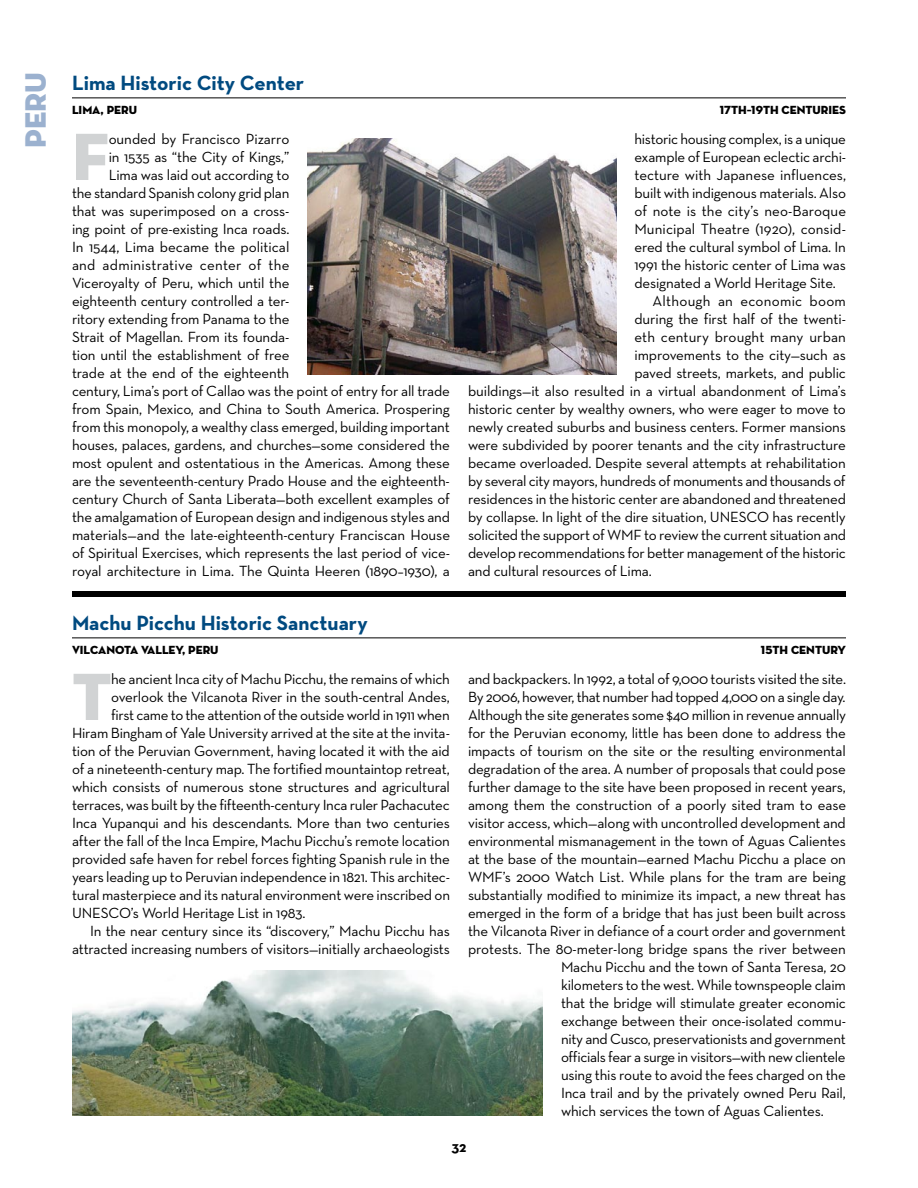
<style>
.page{position:relative;width:918px;height:1188px;background:#fff}
.page>*{position:absolute;margin:0;border:0;box-sizing:border-box;transform-origin:0 0}
.t1{font:67.95px "Neutra Disp Titling";color:#d1d3d4}
.t2{font:30px "Neutra Disp Titling";color:#9bb1cf}
.t3{font:700 21px "Neutra Text";color:#004a80}
.t4{font:15px "Neutra Text";letter-spacing:-.01em;color:#000}
.t5{font:15px "Neutra Text";letter-spacing:.015em;color:#000}
.t6{font:700 15px "Neutra Text";color:#000}
.t7{font:12px "Neutra Disp Titling";color:#000}
</style>
<div class="page">
<div style="left:72px;top:591px;width:774px;height:6px;background:#000"></div>
<hr style="left:72px;top:98px;width:774px;height:1px;background:#000">
<hr style="left:72px;top:638px;width:774px;height:1px;background:#000">
<img style="left:308px;top:138px;width:308px;height:237px">
<img style="left:72px;top:970px;width:471px;height:146px">
<h2 class="t2" style="left:17px;top:148px;width:77px;rotate:-90deg">PERU</h2>
<h3 class="t3" style="left:72px;top:70px;width:234px">Lima Historic City Center</h3>
<p class="t7" style="left:72px;top:102px;width:67px">LIMA, PERU</p>
<p class="t7" style="left:720px;top:102px;width:128px">17TH–19TH CENTURIES</p>
<h1 class="t1" style="left:72px;top:114px;width:39px">F</h1>
<p class="t4" style="left:109px;top:130px;width:182px">ounded by Francisco Pizarro</p>
<p class="t4" style="left:634px;top:130px;width:213px">historic housing complex, is a unique</p>
<p class="t4" style="left:634px;top:148px;width:213px">example of European eclectic archi-</p>
<p class="t4" style="left:634px;top:166px;width:213px">tecture with Japanese influences,</p>
<p class="t4" style="left:634px;top:184px;width:213px">built with indigenous materials. Also</p>
<p class="t4" style="left:634px;top:202px;width:213px">of note is the city’s neo-Baroque</p>
<p class="t4" style="left:634px;top:220px;width:213px">Municipal Theatre (1920), consid-</p>
<p class="t4" style="left:634px;top:238px;width:213px">ered the cultural symbol of Lima. In</p>
<p class="t4" style="left:634px;top:256px;width:213px">1991 the historic center of Lima was</p>
<p class="t4" style="left:634px;top:274px;width:203px">designated a World Heritage Site.</p>
<p class="t5" style="left:652px;top:292px;width:195px">Although an economic boom</p>
<p class="t4" style="left:634px;top:310px;width:213px">during the first half of the twenti-</p>
<p class="t4" style="left:634px;top:328px;width:213px">eth century brought many urban</p>
<p class="t4" style="left:634px;top:346px;width:213px">improvements to the city—such as</p>
<p class="t4" style="left:634px;top:364px;width:213px">paved streets, markets, and public</p>
<p class="t4" style="left:468px;top:382px;width:380px">buildings—it also resulted in a virtual abandonment of Lima’s</p>
<p class="t4" style="left:468px;top:400px;width:379px">historic center by wealthy owners, who were eager to move to</p>
<p class="t4" style="left:468px;top:418px;width:379px">newly created suburbs and business centers. Former mansions</p>
<p class="t4" style="left:468px;top:436px;width:379px">were subdivided by poorer tenants and the city infrastructure</p>
<p class="t4" style="left:468px;top:454px;width:379px">became overloaded. Despite several attempts at rehabilitation</p>
<p class="t4" style="left:468px;top:472px;width:379px">by several city mayors, hundreds of monuments and thousands of</p>
<p class="t4" style="left:468px;top:490px;width:379px">residences in the historic center are abandoned and threatened</p>
<p class="t4" style="left:468px;top:508px;width:379px">by collapse. In light of the dire situation, UNESCO has recently</p>
<p class="t4" style="left:468px;top:526px;width:380px">solicited the support of WMF to review the current situation and</p>
<p class="t4" style="left:468px;top:544px;width:380px">develop recommendations for better management of the historic</p>
<p class="t4" style="left:468px;top:562px;width:185px">and cultural resources of Lima.</p>
<p class="t4" style="left:109px;top:148px;width:182px">in 1535 as “the City of Kings,”</p>
<p class="t4" style="left:109px;top:166px;width:182px">Lima was laid out according to</p>
<p class="t4" style="left:72px;top:184px;width:219px">the standard Spanish colony grid plan</p>
<p class="t4" style="left:72px;top:202px;width:219px">that was superimposed on a cross-</p>
<p class="t4" style="left:72px;top:220px;width:219px">ing point of pre-existing Inca roads.</p>
<p class="t4" style="left:72px;top:238px;width:219px">In 1544, Lima became the political</p>
<p class="t5" style="left:72px;top:256px;width:219px">and administrative center of the</p>
<p class="t4" style="left:72px;top:274px;width:219px">Viceroyalty of Peru, which until the</p>
<p class="t4" style="left:72px;top:292px;width:219px">eighteenth century controlled a ter-</p>
<p class="t4" style="left:72px;top:310px;width:219px">ritory extending from Panama to the</p>
<p class="t4" style="left:72px;top:328px;width:219px">Strait of Magellan. From its founda-</p>
<p class="t4" style="left:72px;top:346px;width:219px">tion until the establishment of free</p>
<p class="t4" style="left:72px;top:364px;width:219px">trade at the end of the eighteenth</p>
<p class="t4" style="left:72px;top:382px;width:379px">century, Lima’s port of Callao was the point of entry for all trade</p>
<p class="t4" style="left:72px;top:400px;width:379px">from Spain, Mexico, and China to South America. Prospering</p>
<p class="t4" style="left:72px;top:418px;width:379px">from this monopoly, a wealthy class emerged, building important</p>
<p class="t4" style="left:72px;top:436px;width:379px">houses, palaces, gardens, and churches—some considered the</p>
<p class="t4" style="left:72px;top:454px;width:379px">most opulent and ostentatious in the Americas. Among these</p>
<p class="t4" style="left:72px;top:472px;width:379px">are the seventeenth-century Prado House and the eighteenth-</p>
<p class="t4" style="left:72px;top:490px;width:379px">century Church of Santa Liberata—both excellent examples of</p>
<p class="t4" style="left:72px;top:508px;width:380px">the amalgamation of European design and indigenous styles and</p>
<p class="t4" style="left:72px;top:526px;width:380px">materials—and the late-eighteenth-century Franciscan House</p>
<p class="t4" style="left:72px;top:544px;width:379px">of Spiritual Exercises, which represents the last period of vice-</p>
<p class="t4" style="left:72px;top:562px;width:379px">royal architecture in Lima. The Quinta Heeren (1890–1930), a</p>
<h3 class="t3" style="left:72px;top:610px;width:297px">Machu Picchu Historic Sanctuary</h3>
<p class="t7" style="left:72px;top:642px;width:148px">VILCANOTA VALLEY, PERU</p>
<p class="t7" style="left:761px;top:642px;width:87px">15TH CENTURY</p>
<h1 class="t1" style="left:72px;top:654px;width:41px">T</h1>
<p class="t4" style="left:111px;top:670px;width:340px">he ancient Inca city of Machu Picchu, the remains of which</p>
<p class="t4" style="left:468px;top:670px;width:380px">and backpackers. In 1992, a total of 9,000 tourists visited the site.</p>
<p class="t4" style="left:468px;top:688px;width:379px">By 2006, however, that number had topped 4,000 on a single day.</p>
<p class="t4" style="left:468px;top:706px;width:380px">Although the site generates some $40 million in revenue annually</p>
<p class="t4" style="left:468px;top:724px;width:379px">for the Peruvian economy, little has been done to address the</p>
<p class="t4" style="left:468px;top:742px;width:379px">impacts of tourism on the site or the resulting environmental</p>
<p class="t4" style="left:468px;top:760px;width:379px">degradation of the area. A number of proposals that could pose</p>
<p class="t4" style="left:468px;top:778px;width:379px">further damage to the site have been proposed in recent years,</p>
<p class="t4" style="left:468px;top:796px;width:380px">among them the construction of a poorly sited tram to ease</p>
<p class="t4" style="left:468px;top:814px;width:379px">visitor access, which—along with uncontrolled development and</p>
<p class="t4" style="left:468px;top:832px;width:379px">environmental mismanagement in the town of Aguas Calientes</p>
<p class="t4" style="left:468px;top:850px;width:379px">at the base of the mountain—earned Machu Picchu a place on</p>
<p class="t4" style="left:468px;top:868px;width:379px">WMF’s 2000 Watch List. While plans for the tram are being</p>
<p class="t4" style="left:468px;top:886px;width:379px">substantially modified to minimize its impact, a new threat has</p>
<p class="t4" style="left:468px;top:904px;width:379px">emerged in the form of a bridge that has just been built across</p>
<p class="t4" style="left:468px;top:922px;width:379px">the Vilcanota River in defiance of a court order and government</p>
<p class="t4" style="left:468px;top:940px;width:379px">protests. The 80-meter-long bridge spans the river between</p>
<p class="t4" style="left:561px;top:958px;width:286px">Machu Picchu and the town of Santa Teresa, 20</p>
<p class="t4" style="left:561px;top:976px;width:286px">kilometers to the west. While townspeople claim</p>
<p class="t4" style="left:561px;top:994px;width:286px">that the bridge will stimulate greater economic</p>
<p class="t4" style="left:561px;top:1012px;width:286px">exchange between their once-isolated commu-</p>
<p class="t4" style="left:561px;top:1030px;width:286px">nity and Cusco, preservationists and government</p>
<p class="t4" style="left:561px;top:1048px;width:286px">officials fear a surge in visitors—with new clientele</p>
<p class="t4" style="left:561px;top:1066px;width:286px">using this route to avoid the fees charged on the</p>
<p class="t4" style="left:561px;top:1084px;width:286px">Inca trail and by the privately owned Peru Rail,</p>
<p class="t4" style="left:561px;top:1102px;width:264px">which services the town of Aguas Calientes.</p>
<p class="t4" style="left:111px;top:688px;width:340px">overlook the Vilcanota River in the south-central Andes,</p>
<p class="t4" style="left:111px;top:706px;width:340px">first came to the attention of the outside world in 1911 when</p>
<p class="t4" style="left:72px;top:724px;width:380px">Hiram Bingham of Yale University arrived at the site at the invita-</p>
<p class="t4" style="left:72px;top:742px;width:379px">tion of the Peruvian Government, having located it with the aid</p>
<p class="t4" style="left:72px;top:760px;width:379px">of a nineteenth-century map. The fortified mountaintop retreat,</p>
<p class="t4" style="left:72px;top:778px;width:380px">which consists of numerous stone structures and agricultural</p>
<p class="t4" style="left:72px;top:796px;width:379px">terraces, was built by the fifteenth-century Inca ruler Pachacutec</p>
<p class="t4" style="left:72px;top:814px;width:379px">Inca Yupanqui and his descendants. More than two centuries</p>
<p class="t4" style="left:72px;top:832px;width:380px">after the fall of the Inca Empire, Machu Picchu’s remote location</p>
<p class="t4" style="left:72px;top:850px;width:379px">provided safe haven for rebel forces fighting Spanish rule in the</p>
<p class="t4" style="left:72px;top:868px;width:380px">years leading up to Peruvian independence in 1821. This architec-</p>
<p class="t4" style="left:72px;top:886px;width:380px">tural masterpiece and its natural environment were inscribed on</p>
<p class="t4" style="left:72px;top:904px;width:235px">UNESCO’s World Heritage List in 1983.</p>
<p class="t4" style="left:90px;top:922px;width:361px">In the near century since its “discovery,” Machu Picchu has</p>
<p class="t4" style="left:72px;top:940px;width:379px">attracted increasing numbers of visitors—initially archaeologists</p>
<p class="t6" style="left:452px;top:1138px;width:9px">32</p>
</div>
